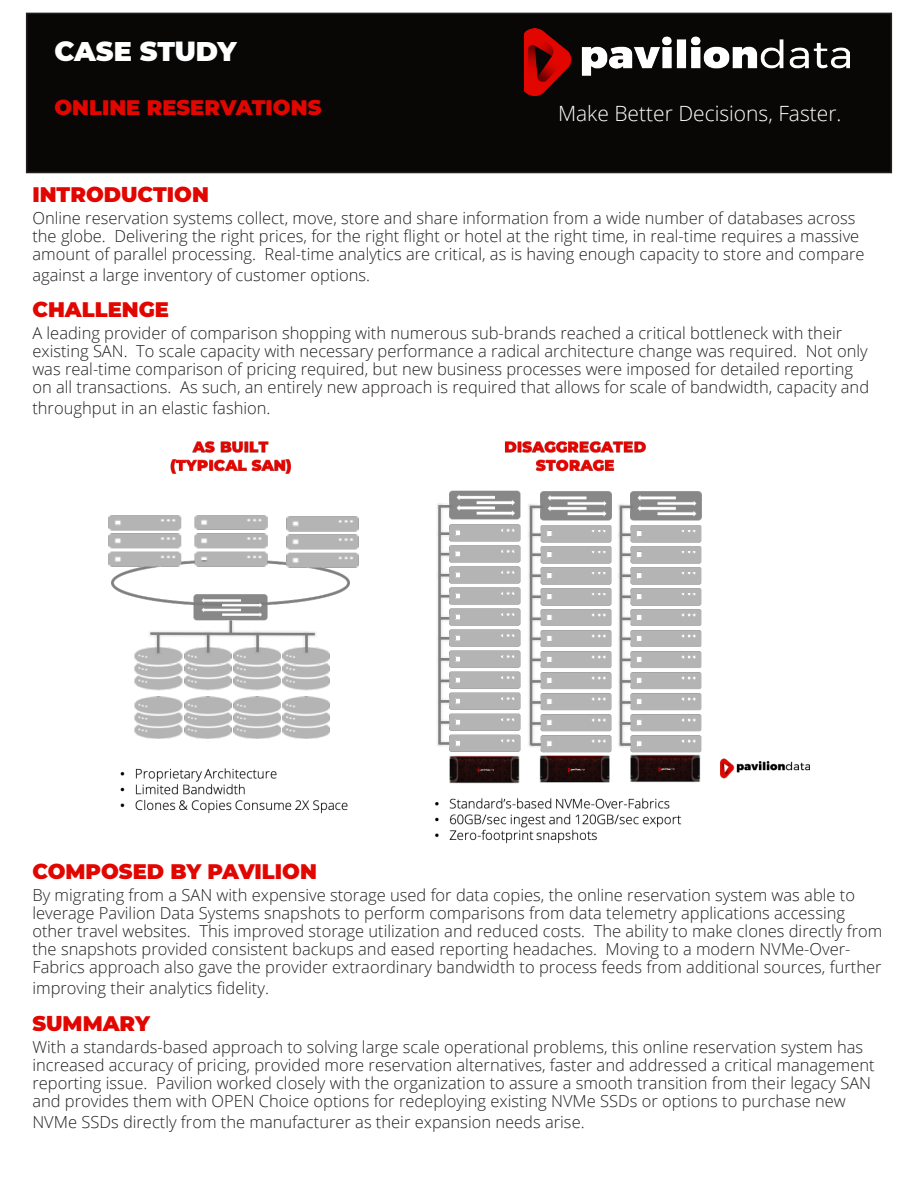
<style>
.page{position:relative;width:918px;height:1188px;background:#fff}
.page>*{position:absolute;margin:0;border:0;box-sizing:border-box;transform-origin:0 0}
.Section_Header{font:900 27px "Montserrat";letter-spacing:-.01em;color:#fff}
.Section_Header-2{font:900 21px "Montserrat";color:#e10600}
.Section_Header-3{font:300 21px "Open Sans";color:#fff}
.Body_Text{font:300 16.5px/18px "Open Sans";color:#231f20}
</style>
<div class="page">
<div style="left:841px;top:52px;width:55px;height:82px;background:linear-gradient(to bottom,#fff,#fff)"></div>
<div style="left:27px;top:13px;width:864px;height:160px;background:#090706"></div>
<div style="left:26px;top:13px;width:866px;height:160px;border:2px solid #231f20"></div>
<img style="left:524px;top:29px;width:325px;height:66px">
<img style="left:108px;top:441px;width:701px;height:403px">
<p class="Section_Header" style="left:54px;top:31px;width:184px">CASE STUDY</p>
<p class="Section_Header-2" style="left:54px;top:92px;width:269px">ONLINE RESERVATIONS</p>
<p class="Section_Header-3" style="left:558px;top:99px;width:285px">Make Better Decisions, Faster.</p>
<p class="Section_Header-2" style="left:32px;top:179px;width:178px">INTRODUCTION</p>
<p class="Body_Text" style="left:32px;top:208px;width:834px">Online reservation systems collect, move, store and share information from a wide number of databases across the globe. Delivering the right prices, for the right flight or hotel at the right time, in real-time requires a massive amount of parallel processing. Real-time analytics are critical, as is having enough capacity to store and compare</p>
<p class="Body_Text" style="left:32px;top:265px;width:339px">against a large inventory of customer options.</p>
<p class="Section_Header-2" style="left:32px;top:294px;width:138px">CHALLENGE</p>
<p class="Body_Text" style="left:32px;top:324px;width:838px">A leading provider of comparison shopping with numerous sub-brands reached a critical bottleneck with their existing SAN. To scale capacity with necessary performance a radical architecture change was required. Not only was real-time comparison of pricing required, but new business processes were imposed for detailed reporting on all transactions. As such, an entirely new approach is required that allows for scale of bandwidth, capacity and</p>
<p class="Body_Text" style="left:32px;top:399px;width:240px">throughput in an elastic fashion.</p>
<p class="Section_Header-2" style="left:32px;top:856px;width:286px">COMPOSED BY PAVILION</p>
<p class="Body_Text" style="left:32px;top:886px;width:851px">By migrating from a SAN with expensive storage used for data copies, the online reservation system was able to leverage Pavilion Data Systems snapshots to perform comparisons from data telemetry applications accessing other travel websites. This improved storage utilization and reduced costs. The ability to make clones directly from the snapshots provided consistent backups and eased reporting headaches. Moving to a modern NVMe-Over-Fabrics approach also gave the provider extraordinary bandwidth to process feeds from additional sources, further</p>
<p class="Body_Text" style="left:32px;top:979px;width:238px">improving their analytics fidelity.</p>
<p class="Section_Header-2" style="left:32px;top:1008px;width:119px">SUMMARY</p>
<p class="Body_Text" style="left:32px;top:1037px;width:844px">With a standards-based approach to solving large scale operational problems, this online reservation system has increased accuracy of pricing, provided more reservation alternatives, faster and addressed a critical management reporting issue. Pavilion worked closely with the organization to assure a smooth transition from their legacy SAN and provides them with OPEN Choice options for redeploying existing NVMe SSDs or options to purchase new</p>
<p class="Body_Text" style="left:32px;top:1112px;width:554px">NVMe SSDs directly from the manufacturer as their expansion needs arise.</p>
</div>
